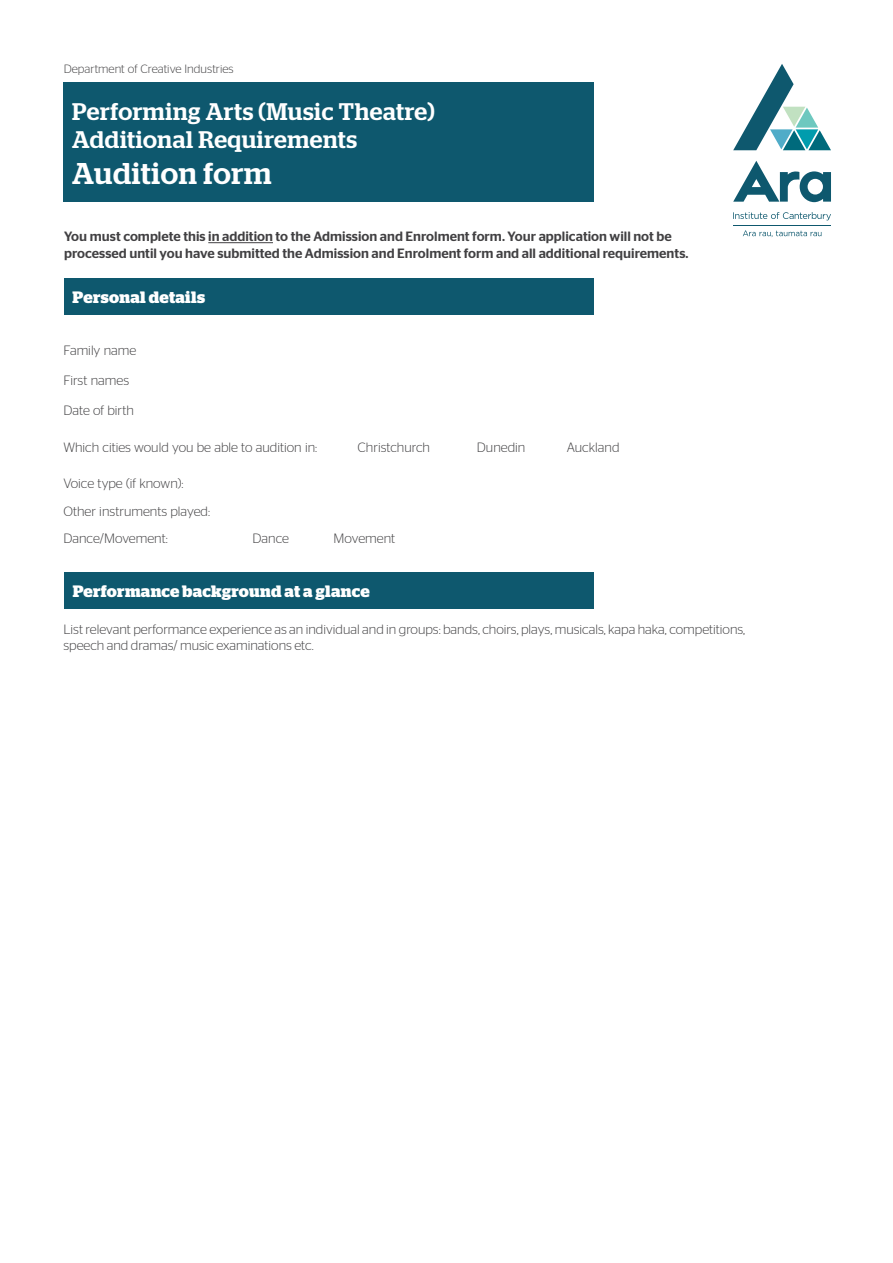
<style>
.page{position:relative;width:893px;height:1263px;background:#fff}
.page>*{position:absolute;margin:0;border:0;box-sizing:border-box;transform-origin:0 0}
.t1{font:500 30px "Stag";letter-spacing:.02em;color:#fff}
.t2{font:500 24px/28.8px "Stag";letter-spacing:.025em;color:#fff}
.t3{font:700 16.5px "Stag";letter-spacing:.015em;color:#fff}
.t4{font:300 13.5px/27.8px "Stag Sans";color:#414042}
.t5{font:500 13.5px/16.5px "Stag Sans";color:#414042}
.t6{font:300 12px "Stag Sans";color:#414042}
</style>
<div class="page">
<div style="left:64px;top:83px;width:530px;height:119px;background:#0e586e"></div>
<div style="left:64px;top:279px;width:530px;height:36px;background:#0e586e"></div>
<div style="left:64px;top:573px;width:530px;height:36px;background:#0e586e"></div>
<hr style="left:208px;top:242px;width:65px;height:1px;background:#414042">
<svg style="left:733px;top:64px;width:98px;height:86px"></svg>
<svg style="left:733px;top:212px;width:98px;height:8px"></svg>
<svg style="left:743px;top:230px;width:78px;height:7px"></svg>
<svg style="left:733px;top:161px;width:98px;height:41px"></svg>
<hr style="left:733px;top:225px;width:98px;height:1px;background:#0e586e">
<p class="t6" style="left:64px;top:63px;width:171px">Department of Creative Industries</p>
<h2 class="t2" style="left:72px;top:97px;width:364px">Performing Arts (Music Theatre)<br>Additional Requirements</h2>
<h1 class="t1" style="left:72px;top:156px;width:201px">Audition form</h1>
<p class="t5" style="left:64px;top:228px;width:626px">You must complete this in addition to the Admission and Enrolment form. Your application will not be processed until you have submitted the Admission and Enrolment form and all additional requirements.</p>
<p class="t3" style="left:73px;top:288px;width:134px">Personal details</p>
<p class="t4" style="left:63px;top:336px;width:74px">Family name</p>
<p class="t4" style="left:63px;top:366px;width:67px">First names</p>
<p class="t4" style="left:63px;top:396px;width:72px">Date of birth</p>
<p class="t4" style="left:63px;top:433px;width:255px">Which cities would you be able to audition in:</p>
<p class="t4" style="left:358px;top:433px;width:74px">Christchurch</p>
<p class="t4" style="left:477px;top:433px;width:50px">Dunedin</p>
<p class="t4" style="left:567px;top:433px;width:54px">Auckland</p>
<p class="t4" style="left:63px;top:469px;width:148px">Voice type (if known):<br>Other instruments played:<br>Dance/Movement:</p>
<p class="t4" style="left:253px;top:525px;width:38px">Dance</p>
<p class="t4" style="left:334px;top:525px;width:63px">Movement</p>
<p class="t3" style="left:73px;top:582px;width:298px">Performance background at a glance</p>
<p class="t4" style="left:63px;top:620px;width:683px;line-height:16.5px">List relevant performance experience as an individual and in groups: bands, choirs, plays, musicals, kapa haka, competitions, speech and dramas/ music examinations etc.</p>
</div>
